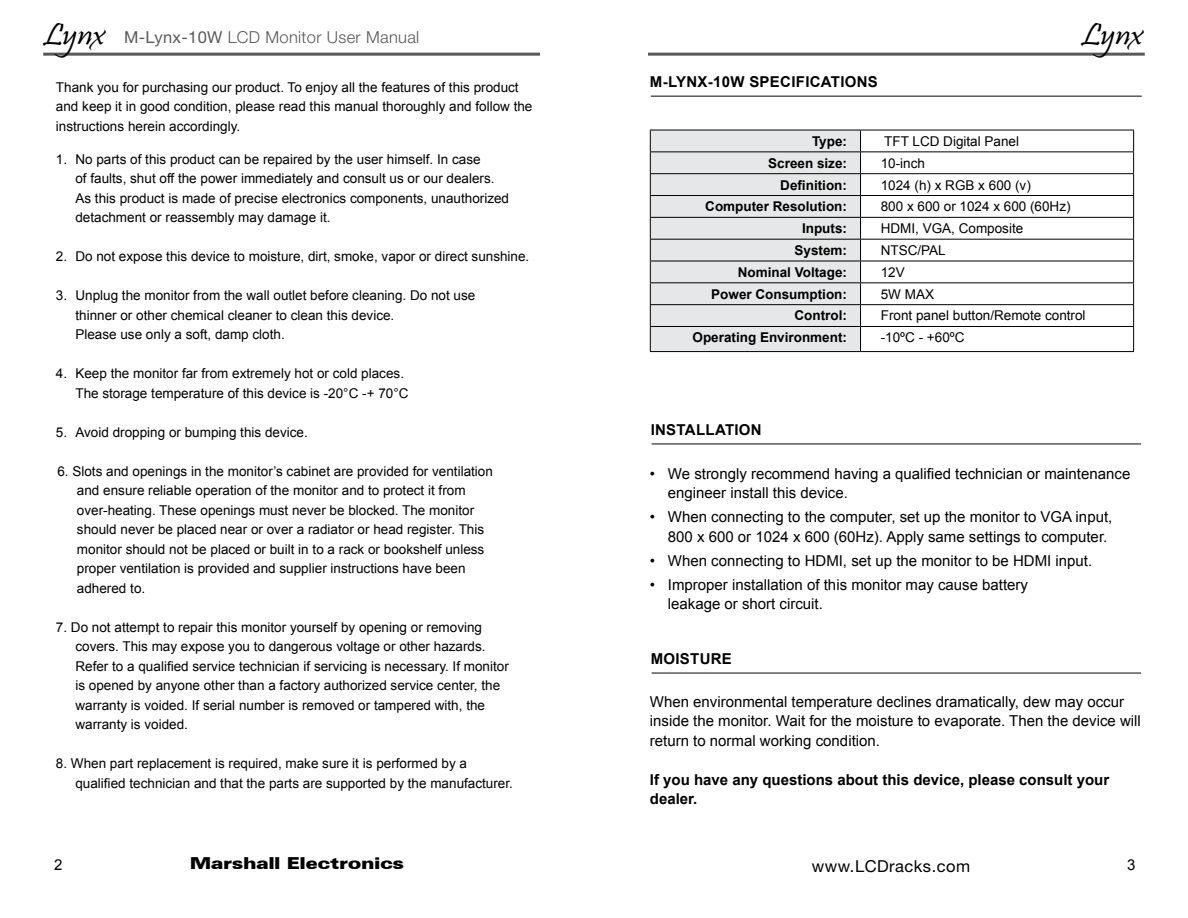
<style>
.page{position:relative;width:1188px;height:918px;background:#fff}
.page>*{position:absolute;margin:0;border:0;box-sizing:border-box;transform-origin:0 0}
.t1{font:31.35px "Pristina";color:#000;scale:1.17 1}
.t2{font:300 16.5px "Helvetica Neue";letter-spacing:.02em;color:#58595b}
.t3{font:900 expanded 16.5px "Zurich BT";letter-spacing:.01em;color:#000}
.t4{font:16.5px "Helvetica Neue";letter-spacing:.03em;color:#000}
.t5{font:15px/19.5px "Arial";color:#000}
.t6{font:700 15px/19.5px "Arial";color:#000}
.t7{font:700 15px "Arial";letter-spacing:.02em;color:#000}
.t8{font:13.5px/19.5px "Arial";color:#000}
.t9{font:700 13.5px "Arial";color:#000}
.s1{font-family:"Pristina";font-weight:400;font-size:31.35px;color:#000}
.s2{font-weight:400}
</style>
<div class="page">
<hr style="left:43px;top:53px;width:497px;height:3px;background:#58595b">
<hr style="left:648px;top:53px;width:497px;height:3px;background:#58595b">
<hr style="left:651px;top:95px;width:491px;height:2px;background:#58595b">
<hr style="left:652px;top:443px;width:489px;height:2px;background:#58595b">
<hr style="left:652px;top:672px;width:489px;height:2px;background:#58595b">
<div style="left:651px;top:131px;width:209px;height:220px;background:#e6e7e8"></div>
<hr style="left:650px;top:130px;width:211px;height:1px;background:#000">
<hr style="left:861px;top:130px;width:273px;height:1px;background:#000">
<hr style="left:650px;top:151px;width:211px;height:1px;background:#000">
<hr style="left:861px;top:151px;width:273px;height:1px;background:#000">
<hr style="left:650px;top:173px;width:211px;height:1px;background:#000">
<hr style="left:861px;top:173px;width:273px;height:1px;background:#000">
<hr style="left:650px;top:195px;width:211px;height:1px;background:#000">
<hr style="left:861px;top:195px;width:273px;height:1px;background:#000">
<hr style="left:650px;top:217px;width:211px;height:1px;background:#000">
<hr style="left:861px;top:217px;width:273px;height:1px;background:#000">
<hr style="left:650px;top:239px;width:211px;height:1px;background:#000">
<hr style="left:861px;top:239px;width:273px;height:1px;background:#000">
<hr style="left:650px;top:261px;width:211px;height:1px;background:#000">
<hr style="left:861px;top:261px;width:273px;height:1px;background:#000">
<hr style="left:650px;top:282px;width:211px;height:1px;background:#000">
<hr style="left:861px;top:282px;width:273px;height:1px;background:#000">
<hr style="left:650px;top:304px;width:211px;height:1px;background:#000">
<hr style="left:861px;top:304px;width:273px;height:1px;background:#000">
<hr style="left:650px;top:326px;width:211px;height:1px;background:#000">
<svg style="left:650px;top:130px;width:1px;height:221px"></svg>
<hr style="left:861px;top:326px;width:273px;height:1px;background:#000">
<svg style="left:860px;top:130px;width:1px;height:221px"></svg>
<svg style="left:1133px;top:130px;width:1px;height:221px"></svg>
<hr style="left:650px;top:351px;width:211px;height:1px;background:#000">
<hr style="left:861px;top:351px;width:273px;height:1px;background:#000">
<p class="t2" style="left:43px;top:27px;width:378px"><span class="s1">Lynx</span> <span class="s2">M-Lynx-10W</span> LCD Monitor User Manual</p>
<h1 class="t1" style="left:1081px;top:16px;width:54px">Lynx</h1>
<p class="t8" style="left:56px;top:77px;width:478px">Thank you for purchasing our product. To enjoy all the features of this product and keep it in good condition, please read this manual thoroughly and follow the instructions herein accordingly.</p>
<p class="t8" style="left:75px;top:149px;width:435px;text-indent:-19px">1. No parts of this product can be repaired by the user himself. In case<br>of faults, shut off the power immediately and consult us or our dealers.<br>As this product is made of precise electronics components, unauthorized detachment or reassembly may damage it.</p>
<p class="t8" style="left:56px;top:247px;width:475px">2. Do not expose this device to moisture, dirt, smoke, vapor or direct sunshine.</p>
<p class="t8" style="left:75px;top:286px;width:401px;text-indent:-19px">3. Unplug the monitor from the wall outlet before cleaning. Do not use thinner or other chemical cleaner to clean this device.<br>Please use only a soft, damp cloth.</p>
<p class="t8" style="left:75px;top:364px;width:335px;text-indent:-19px">4. Keep the monitor far from extremely hot or cold places.<br>The storage temperature of this device is -20°C -+ 70°C</p>
<p class="t8" style="left:56px;top:422px;width:253px">5. Avoid dropping or bumping this device.</p>
<p class="t8" style="left:77px;top:461px;width:417px;text-indent:-20px">6. Slots and openings in the monitor’s cabinet are provided for ventilation and ensure reliable operation of the monitor and to protect it from over-heating. These openings must never be blocked. The monitor should never be placed near or over a radiator or head register. This monitor should not be placed or built in to a rack or bookshelf unless proper ventilation is provided and supplier instructions have been adhered to.</p>
<p class="t8" style="left:75px;top:617px;width:435px;text-indent:-19px">7. Do not attempt to repair this monitor yourself by opening or removing covers. This may expose you to dangerous voltage or other hazards.<br>Refer to a qualified service technician if servicing is necessary. If monitor is opened by anyone other than a factory authorized service center, the warranty is voided. If serial number is removed or tampered with, the warranty is voided.</p>
<p class="t8" style="left:75px;top:754px;width:439px;text-indent:-19px">8. When part replacement is required, make sure it is performed by a qualified technician and that the parts are supported by the manufacturer.</p>
<p class="t7" style="left:650px;top:72px;width:228px">M-Lynx-10W Specifications</p>
<p class="t9" style="left:812px;top:132px;width:37px">Type:</p>
<p class="t8" style="left:884px;top:132px;width:136px">TFT LCD Digital Panel</p>
<p class="t9" style="left:768px;top:154px;width:80px">Screen size:</p>
<p class="t8" style="left:881px;top:153px;width:46px">10-inch</p>
<p class="t9" style="left:780px;top:176px;width:68px">Definition:</p>
<p class="t8" style="left:881px;top:175px;width:152px">1024 (h) x RGB x 600 (v)</p>
<p class="t9" style="left:705px;top:198px;width:143px">Computer Resolution:</p>
<p class="t8" style="left:881px;top:197px;width:191px">800 x 600 or 1024 x 600 (60Hz)</p>
<p class="t9" style="left:802px;top:219px;width:46px">Inputs:</p>
<p class="t8" style="left:881px;top:219px;width:144px">HDMI, VGA, Composite</p>
<p class="t9" style="left:795px;top:241px;width:54px">System:</p>
<p class="t8" style="left:881px;top:241px;width:67px">NTSC/PAL</p>
<p class="t9" style="left:738px;top:263px;width:111px">Nominal Voltage:</p>
<p class="t8" style="left:881px;top:262px;width:26px">12V</p>
<p class="t9" style="left:711px;top:285px;width:137px">Power Consumption:</p>
<p class="t8" style="left:881px;top:284px;width:55px">5W MAX</p>
<p class="t9" style="left:795px;top:307px;width:54px">Control:</p>
<p class="t8" style="left:881px;top:306px;width:206px">Front panel button/Remote control</p>
<p class="t9" style="left:693px;top:329px;width:156px">Operating Environment:</p>
<p class="t8" style="left:881px;top:328px;width:85px">-10ºC - +60ºC</p>
<p class="t7" style="left:651px;top:419px;width:113px">Installation</p>
<p class="t5" style="left:668px;top:464px;width:464px;text-indent:-18px">• We strongly recommend having a qualified technician or maintenance engineer install this device.</p>
<p class="t5" style="left:668px;top:508px;width:446px;text-indent:-18px">• When connecting to the computer, set up the monitor to VGA input,<br>800 x 600 or 1024 x 600 (60Hz). Apply same settings to computer.</p>
<p class="t5" style="left:650px;top:551px;width:444px">• When connecting to HDMI, set up the monitor to be HDMI input.</p>
<p class="t5" style="left:668px;top:575px;width:362px;text-indent:-18px">• Improper installation of this monitor may cause battery leakage or short circuit.</p>
<p class="t7" style="left:651px;top:649px;width:81px">MOISTURE</p>
<p class="t5" style="left:650px;top:692px;width:493px">When environmental temperature declines dramatically, dew may occur inside the monitor. Wait for the moisture to evaporate. Then the device will return to normal working condition.</p>
<p class="t6" style="left:650px;top:770px;width:461px">If you have any questions about this device, please consult your dealer.</p>
<p class="t5" style="left:54px;top:855px;width:10px">2</p>
<p class="t3" style="left:190px;top:853px;width:215px">Marshall Electronics</p>
<p class="t4" style="left:812px;top:856px;width:160px">www.LCDracks.com</p>
<p class="t5" style="left:1127px;top:855px;width:10px">3</p>
</div>
